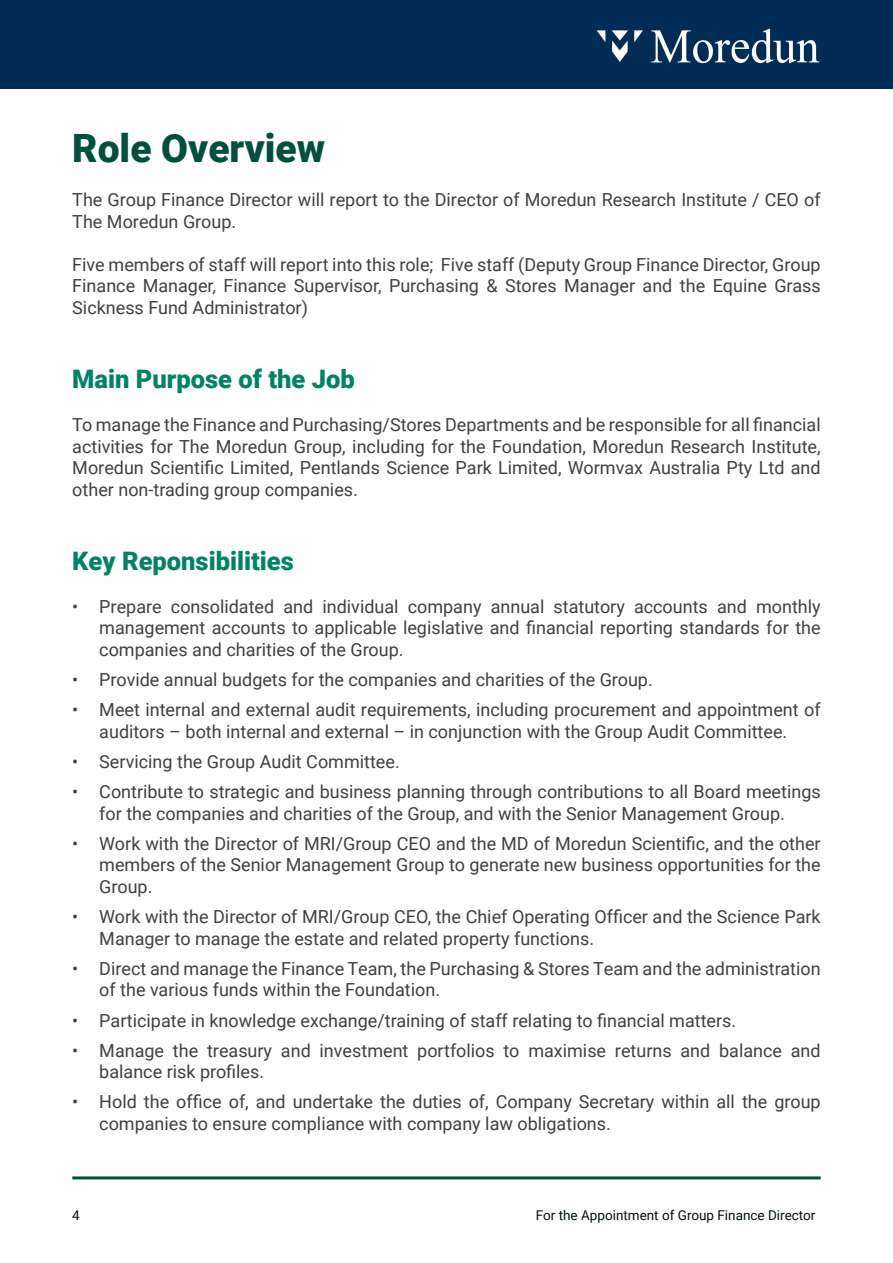
<style>
.page{position:relative;width:893px;height:1263px;background:#fff}
.page>*{position:absolute;margin:0;border:0;box-sizing:border-box;transform-origin:0 0}
.t1{font:900 39px "Roboto";color:#014f3d}
.t2{font:900 25.5px "Roboto";color:#008364}
.t3{font:18px/21.6px "Roboto";color:#404040}
.t4{font:13.5px "Roboto";color:#021114}
</style>
<div class="page">
<div style="left:0;top:0;width:893px;height:89px;background:#012c56"></div>
<img style="left:596px;top:28px;width:224px;height:36px">
<hr style="left:72px;top:1176px;width:749px;height:3px;background:#014f3d">
<p class="t1" style="left:72px;top:121px;width:254px">Role Overview</p>
<p class="t3" style="left:72px;top:188px;width:750px">The Group Finance Director will report to the Director of Moredun Research Institute / CEO of<br>The Moredun Group.</p>
<p class="t3" style="left:72px;top:253px;width:750px;text-align:justify">Five members of staff will report into this role; Five staff (Deputy Group Finance Director, Group Finance Manager, Finance Supervisor, Purchasing &amp; Stores Manager and the Equine Grass Sickness Fund Administrator)</p>
<p class="t2" style="left:72px;top:361px;width:284px">Main Purpose of the Job</p>
<p class="t3" style="left:72px;top:413px;width:750px;text-align:justify">To manage the Finance and Purchasing/Stores Departments and be responsible for all financial activities for The Moredun Group, including for the Foundation, Moredun Research Institute, Moredun Scientific Limited, Pentlands Science Park Limited, Wormvax Australia Pty Ltd and other non-trading group companies.</p>
<p class="t2" style="left:72px;top:543px;width:223px">Key Reponsibilities</p>
<p class="t3" style="left:99px;top:595px;width:723px;text-align:justify;text-indent:-27px">• Prepare consolidated and individual company annual statutory accounts and monthly management accounts to applicable legislative and financial reporting standards for the companies and charities of the Group.</p>
<p class="t3" style="left:72px;top:668px;width:582px">• Provide annual budgets for the companies and charities of the Group.</p>
<p class="t3" style="left:72px;top:698px;width:750px;text-align:center">• Meet internal and external audit requirements, including procurement and appointment of auditors – both internal and external – in conjunction with the Group Audit Committee.</p>
<p class="t3" style="left:72px;top:750px;width:329px">• Servicing the Group Audit Committee.</p>
<p class="t3" style="left:72px;top:780px;width:750px;text-align:center">• Contribute to strategic and business planning through contributions to all Board meetings for the companies and charities of the Group, and with the Senior Management Group.</p>
<p class="t3" style="left:99px;top:832px;width:723px;text-align:justify;text-indent:-27px">• Work with the Director of MRI/Group CEO and the MD of Moredun Scientific, and the other members of the Senior Management Group to generate new business opportunities for the Group.</p>
<p class="t3" style="left:99px;top:905px;width:723px;text-indent:-27px">• Work with the Director of MRI/Group CEO, the Chief Operating Officer and the Science Park<br>Manager to manage the estate and related property functions.</p>
<p class="t3" style="left:99px;top:957px;width:723px;text-indent:-27px">• Direct and manage the Finance Team, the Purchasing &amp; Stores Team and the administration of the various funds within the Foundation.</p>
<p class="t3" style="left:72px;top:1009px;width:665px">• Participate in knowledge exchange/training of staff relating to financial matters.</p>
<p class="t3" style="left:99px;top:1039px;width:723px;text-indent:-27px">• Manage the treasury and investment portfolios to maximise returns and balance and balance risk profiles.</p>
<p class="t3" style="left:99px;top:1090px;width:723px;text-indent:-27px">• Hold the office of, and undertake the duties of, Company Secretary within all the group companies to ensure compliance with company law obligations.</p>
<p class="t4" style="left:72px;top:1205px;width:9px">4</p>
<p class="t4" style="left:536px;top:1205px;width:281px">For the Appointment of Group Finance Director</p>
</div>
